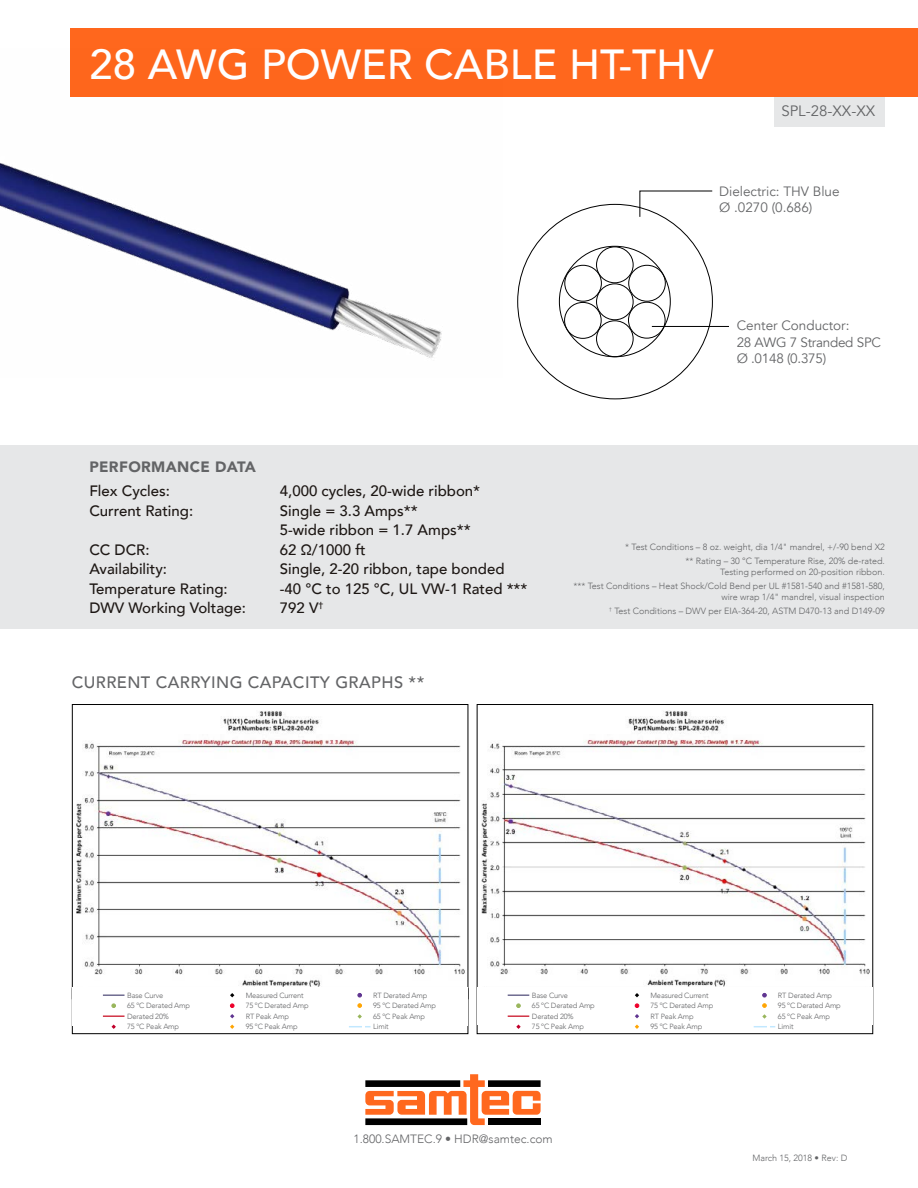
<style>
.page{position:relative;width:918px;height:1188px;background:#fff}
.page>*{position:absolute;margin:0;border:0;box-sizing:border-box;transform-origin:0 0}
.t1{font:500 42px "Avenir";color:#fff}
.t2{font:500 16.5px "Avenir";letter-spacing:.025em;color:#636466}
.t3{font:500 15px/19.5px "Avenir";color:#1d1714}
.t4{font:900 15px "Avenir";letter-spacing:.025em;color:#636466}
.t5{font:15px "Avenir";color:#636466}
.t6{font:13.5px/16.2px "Avenir";letter-spacing:-.02em;color:#636466}
.t7{font:13.5px/16.2px "Avenir";color:#636466}
.t8{font:300 12px "Avenir";color:#636466}
.t9{font:300 9px/14.1px "Avenir";color:#636466;text-align:right}
.t10{font:300 7.5px "Avenir";letter-spacing:-.02em;color:#636466}
</style>
<div class="page">
<div style="left:596px;top:246px;width:38px;height:37px;border:1px solid #000101;border-radius:50%"></div>
<div style="left:628px;top:265px;width:38px;height:37px;border:1px solid #000101;border-radius:50%"></div>
<div style="left:628px;top:302px;width:37px;height:37px;border:1px solid #000101;border-radius:50%"></div>
<div style="left:596px;top:320px;width:38px;height:37px;border:1px solid #000101;border-radius:50%"></div>
<div style="left:564px;top:302px;width:38px;height:37px;border:1px solid #000101;border-radius:50%"></div>
<div style="left:564px;top:265px;width:38px;height:37px;border:1px solid #000101;border-radius:50%"></div>
<div style="left:596px;top:283px;width:38px;height:37px;border:1px solid #000101;border-radius:50%"></div>
<div style="left:774px;top:90px;width:110px;height:37px;background:#e6e7e8"></div>
<svg style="left:365px;top:1074px;width:176px;height:51px"></svg>
<div style="left:365px;top:1118px;width:102px;height:7px;background:#000"></div>
<div style="left:488px;top:1118px;width:53px;height:7px;background:#000"></div>
<div style="left:0;top:446px;width:918px;height:183px;background:#e6e7e8"></div>
<div style="left:70px;top:28px;width:848px;height:68px;background:#ff671d"></div>
<svg style="left:639px;top:190px;width:74px;height:28px"></svg>
<hr style="left:652px;top:326px;width:77px;height:1px;background:#000">
<img style="left:0;top:96px;width:502px;height:262px">
<img style="left:76px;top:711px;width:389px;height:276px">
<img style="left:481px;top:711px;width:389px;height:276px">
<div style="left:477px;top:704px;width:396px;height:330px;border:1px solid #000"></div>
<div style="left:72px;top:988px;width:396px;height:46px;border:1px solid #000"></div>
<div style="left:73px;top:987px;width:395px;height:39px;background:#fff"></div>
<hr style="left:103px;top:994px;width:22px;height:2px;background:#6f6b90">
<hr style="left:103px;top:1015px;width:22px;height:2px;background:#d13445">
<svg style="left:230px;top:993px;width:4px;height:4px"></svg>
<svg style="left:112px;top:1004px;width:4px;height:4px"></svg>
<svg style="left:111px;top:1024px;width:5px;height:5px"></svg>
<svg style="left:229px;top:1004px;width:6px;height:25px"></svg>
<svg style="left:358px;top:993px;width:4px;height:4px"></svg>
<svg style="left:357px;top:1003px;width:5px;height:16px"></svg>
<svg style="left:349px;top:1026px;width:22px;height:2px"></svg>
<div style="left:477px;top:987px;width:396px;height:38px;background:#fff"></div>
<hr style="left:508px;top:994px;width:21px;height:2px;background:#6f6b90">
<hr style="left:508px;top:1015px;width:21px;height:2px;background:#d13445">
<svg style="left:635px;top:993px;width:4px;height:4px"></svg>
<svg style="left:516px;top:1004px;width:5px;height:4px"></svg>
<svg style="left:516px;top:1024px;width:5px;height:5px"></svg>
<svg style="left:634px;top:1004px;width:6px;height:25px"></svg>
<svg style="left:762px;top:993px;width:5px;height:4px"></svg>
<svg style="left:762px;top:1003px;width:5px;height:16px"></svg>
<svg style="left:754px;top:1026px;width:21px;height:2px"></svg>
<h1 class="t1" style="left:89px;top:28px;width:626px">28 AWG POWER CABLE HT-THV</h1>
<h3 class="t5" style="left:781px;top:102px;width:95px">SPL-28-XX-XX</h3>
<h3 class="t7" style="left:719px;top:184px;width:122px">Dielectric: THV Blue<br>Ø .0270 (0.686)</h3>
<h3 class="t4" style="left:89px;top:454px;width:168px">PERFORMANCE DATA</h3>
<h3 class="t3" style="left:89px;top:481px;width:82px">Flex Cycles:</h3>
<h3 class="t3" style="left:280px;top:481px;width:202px">4,000 cycles, 20-wide ribbon*</h3>
<h3 class="t3" style="left:89px;top:500px;width:105px">Current Rating:</h3>
<h3 class="t3" style="left:280px;top:500px;width:192px">Single = 3.3 Amps**<br>5-wide ribbon = 1.7 Amps**</h3>
<h3 class="t3" style="left:89px;top:539px;width:62px">CC DCR:</h3>
<h3 class="t3" style="left:280px;top:539px;width:88px">62 Ω/1000 ft</h3>
<h3 class="t3" style="left:89px;top:559px;width:79px">Availability:</h3>
<h3 class="t3" style="left:280px;top:559px;width:226px">Single, 2-20 ribbon, tape bonded</h3>
<h3 class="t3" style="left:89px;top:578px;width:140px">Temperature Rating:</h3>
<h3 class="t3" style="left:280px;top:578px;width:249px">-40 °C to 125 °C, UL VW-1 Rated ***</h3>
<h3 class="t3" style="left:89px;top:598px;width:158px">DWV Working Voltage:</h3>
<h3 class="t3" style="left:280px;top:598px;width:45px">792 V<sup>†</sup></h3>
<h2 class="t2" style="left:72px;top:668px;width:354px">CURRENT CARRYING CAPACITY GRAPHS **</h2>
<h3 class="t6" style="left:737px;top:318px;width:146px">Center Conductor:<br>28 AWG 7 Stranded SPC<br>Ø .0148 (0.375)</h3>
<p class="t9" style="left:625px;top:540px;width:261px">* Test Conditions – 8 oz. weight, dia 1/4" mandrel, +/-90 bend X2 ** Rating – 30 °C Temperature Rise, 20% de-rated.</p>
<p class="t9" style="left:573px;top:565px;width:313px">Testing performed on 20-position ribbon.<br>*** Test Conditions – Heat Shock/Cold Bend per UL #1581-540 and #1581-580,</p>
<p class="t9" style="left:609px;top:590px;width:277px">wire wrap 1/4" mandrel, visual inspection<br><sup>†</sup> Test Conditions – DWV per EIA-364-20, ASTM D470-13 and D149-09</p>
<p class="t10" style="left:127px;top:991px;width:38px">Base Curve</p>
<p class="t10" style="left:246px;top:991px;width:60px">Measured Current</p>
<p class="t10" style="left:373px;top:991px;width:56px">RT Derated Amp</p>
<p class="t10" style="left:127px;top:1001px;width:64px">65 ºC Derated Amp</p>
<p class="t10" style="left:246px;top:1001px;width:64px">75 ºC Derated Amp</p>
<p class="t10" style="left:373px;top:1001px;width:64px">95 ºC Derated Amp</p>
<p class="t10" style="left:127px;top:1012px;width:43px">Derated 20%</p>
<p class="t10" style="left:246px;top:1012px;width:45px">RT Peak Amp</p>
<p class="t10" style="left:373px;top:1012px;width:53px">65 ºC Peak Amp</p>
<p class="t10" style="left:127px;top:1022px;width:53px">75 ºC Peak Amp</p>
<p class="t10" style="left:246px;top:1022px;width:53px">95 ºC Peak Amp</p>
<p class="t10" style="left:373px;top:1022px;width:17px">Limit</p>
<p class="t10" style="left:532px;top:991px;width:38px">Base Curve</p>
<p class="t10" style="left:650px;top:991px;width:60px">Measured Current</p>
<p class="t10" style="left:778px;top:991px;width:56px">RT Derated Amp</p>
<p class="t10" style="left:532px;top:1001px;width:64px">65 ºC Derated Amp</p>
<p class="t10" style="left:650px;top:1001px;width:64px">75 ºC Derated Amp</p>
<p class="t10" style="left:778px;top:1001px;width:64px">95 ºC Derated Amp</p>
<p class="t10" style="left:532px;top:1012px;width:43px">Derated 20%</p>
<p class="t10" style="left:650px;top:1012px;width:45px">RT Peak Amp</p>
<p class="t10" style="left:778px;top:1012px;width:53px">65 ºC Peak Amp</p>
<p class="t10" style="left:532px;top:1022px;width:53px">75 ºC Peak Amp</p>
<p class="t10" style="left:650px;top:1022px;width:53px">95 ºC Peak Amp</p>
<p class="t10" style="left:778px;top:1022px;width:17px">Limit</p>
<h3 class="t8" style="left:354px;top:1132px;width:201px">1.800.SAMTEC.9 • HDR@samtec.com</h3>
<p class="t9" style="left:752px;top:1151px;width:96px">March 15, 2018 • Rev: D</p>
</div>
